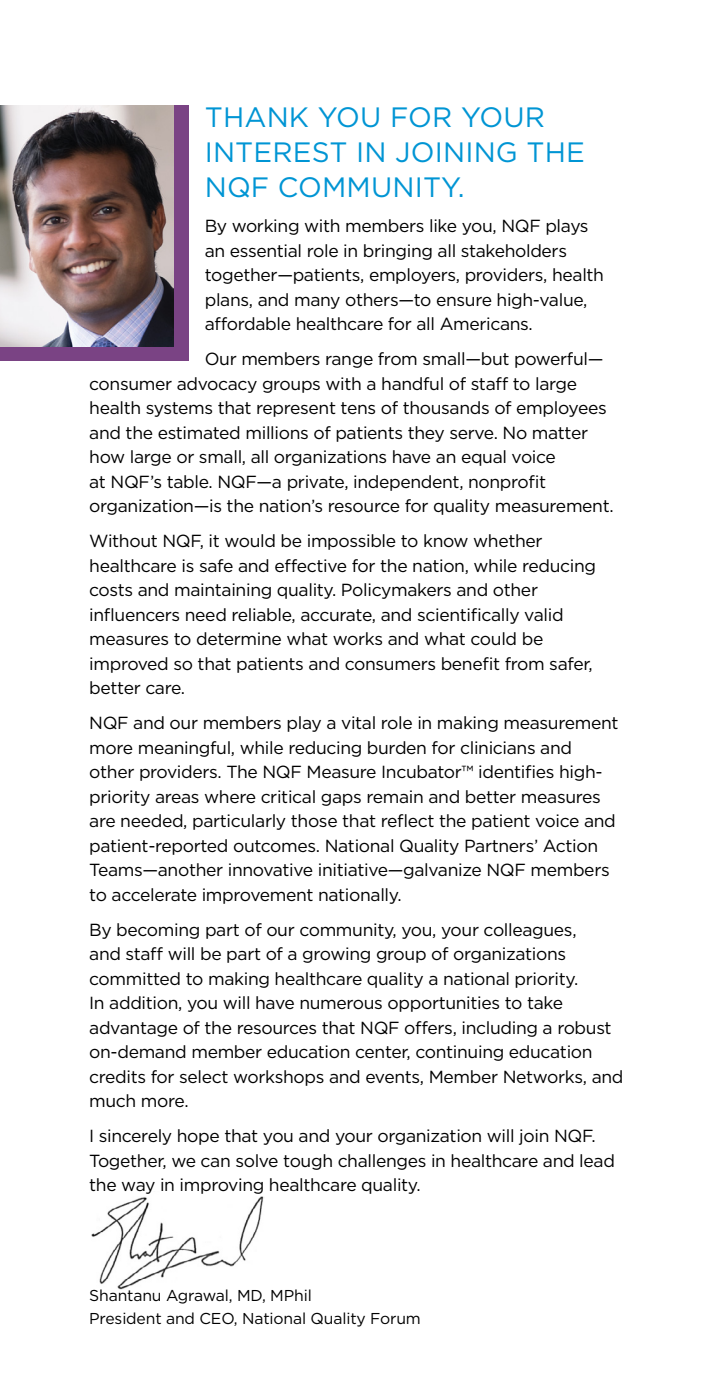
<style>
.page{position:relative;width:714px;height:1386px;background:#fff}
.page>*{position:absolute;margin:0;border:0;box-sizing:border-box;transform-origin:0 0}
.H1-Caps{font:28px/35px "Gotham";letter-spacing:.005em;color:#0095d4}
.Text-intro{font:17.5px/24.5px "Gotham";letter-spacing:-.02em;color:#000}
.Text-body_copy{font:15.75px/22.8px "Gotham";letter-spacing:-.01em;color:#000}
</style>
<div class="page">
<img style="left:92px;top:1196px;width:172px;height:94px">
<div style="left:0;top:105px;width:189px;height:255px;background:#7a4384"></div>
<img style="left:0;top:105px;width:173px;height:241px">
<p class="H1-Caps" style="left:205px;top:99px;width:382px">THANK YOU FOR YOUR<br>INTEREST IN JOINING THE<br>NQF COMMUNITY.</p>
<p class="Text-intro" style="left:205px;top:214px;width:401px">By working with members like you, NQF plays an essential role in bringing all stakeholders together—patients, employers, providers, health plans, and many others—to ensure high-value, affordable healthcare for all Americans.</p>
<p class="Text-intro" style="left:89px;top:347px;width:526px;text-indent:116px">Our members range from small—but powerful— consumer advocacy groups with a handful of staff to large health systems that represent tens of thousands of employees and the estimated millions of patients they serve. No matter how large or small, all organizations have an equal voice<br>at NQF’s table. NQF—a private, independent, nonprofit organization—is the nation’s resource for quality measurement.</p>
<p class="Text-intro" style="left:89px;top:529px;width:508px">Without NQF, it would be impossible to know whether healthcare is safe and effective for the nation, while reducing costs and maintaining quality. Policymakers and other influencers need reliable, accurate, and scientifically valid measures to determine what works and what could be improved so that patients and consumers benefit from safer, better care.</p>
<p class="Text-intro" style="left:89px;top:711px;width:531px">NQF and our members play a vital role in making measurement more meaningful, while reducing burden for clinicians and other providers. The NQF Measure Incubator™ identifies high&shy;priority areas where critical gaps remain and better measures are needed, particularly those that reflect the patient voice and patient-reported outcomes. National Quality Partners’ Action Teams—another innovative initiative—galvanize NQF members to accelerate improvement nationally.</p>
<p class="Text-intro" style="left:89px;top:917px;width:536px">By becoming part of our community, you, your colleagues,<br>and staff will be part of a growing group of organizations committed to making healthcare quality a national priority.<br>In addition, you will have numerous opportunities to take advantage of the resources that NQF offers, including a robust on-demand member education center, continuing education credits for select workshops and events, Member Networks, and much more.</p>
<p class="Text-intro" style="left:89px;top:1124px;width:527px">I sincerely hope that you and your organization will join NQF.<br>Together, we can solve tough challenges in healthcare and lead the way in improving healthcare quality.</p>
<p class="Text-body_copy" style="left:89px;top:1283px;width:333px">Shantanu Agrawal, MD, MPhil<br>President and CEO, National Quality Forum</p>
</div>
